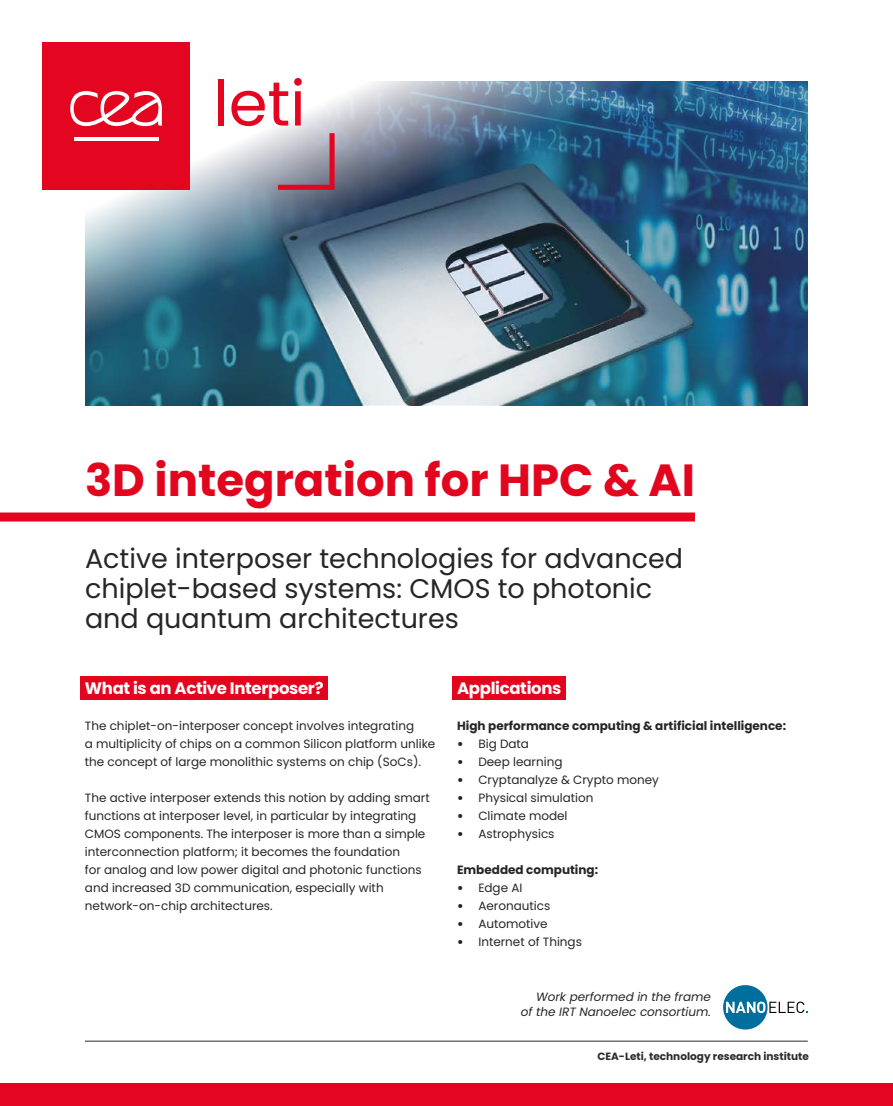
<style>
.page{position:relative;width:893px;height:1106px;background:#fff}
.page>*{position:absolute;margin:0;border:0;box-sizing:border-box;transform-origin:0 0}
.t1{font:700 45px "Poppins";color:#e3051d}
.t2{font:27px/30px "Poppins";color:#262626}
.t3{font:700 16.5px "Poppins";letter-spacing:-.02em;color:#fff}
.t4{font:12px/18px "Poppins";color:#262626}
.t5{font:700 12px "Poppins";color:#262626}
.t6{font:italic 12px/14.4px "Poppins";color:#262626;text-align:right}
.t7{font:700 10.5px "Poppins";color:#2e2b28}
.s1{font-weight:900}
</style>
<div class="page">
<div style="left:723px;top:985px;width:45px;height:44px;background:#006f9e;border-radius:50%"></div>
<svg style="left:726px;top:1001px;width:82px;height:12px"></svg>
<div style="left:0;top:512px;width:695px;height:9px;background:#e3051d"></div>
<div style="left:81px;top:676px;width:247px;height:24px;background:#e3051d"></div>
<div style="left:453px;top:676px;width:113px;height:24px;background:#e3051d"></div>
<img style="left:85px;top:81px;width:723px;height:325px">
<hr style="left:85px;top:1040px;width:723px;height:1px;background:#2e2b28">
<div style="left:0;top:1083px;width:893px;height:23px;background:#e40521"></div>
<div style="left:42px;top:42px;width:148px;height:148px;background:#e40521"></div>
<svg style="left:70px;top:91px;width:92px;height:35px"></svg>
<hr style="left:74px;top:138px;width:84px;height:3px;background:#fff">
<div style="left:218px;top:79px;width:6px;height:46px;background:#e40521"></div>
<svg style="left:231px;top:83px;width:57px;height:43px"></svg>
<svg style="left:294px;top:78px;width:8px;height:47px"></svg>
<svg style="left:278px;top:133px;width:57px;height:57px;background:#b2909e"></svg>
<h1 class="t1" style="left:85px;top:454px;width:611px">3D integration for HPC &amp; AI</h1>
<h2 class="t2" style="left:85px;top:543px;width:600px">Active interposer technologies for advanced chiplet-based systems: CMOS to photonic and quantum architectures</h2>
<h3 class="t3" style="left:85px;top:678px;width:240px">What is an Active Interposer?</h3>
<p class="t4" style="left:85px;top:717px;width:352px">The chiplet-on-interposer concept involves integrating<br>a multiplicity of chips on a common Silicon platform unlike the concept of large monolithic systems on chip (SoCs).</p>
<p class="t4" style="left:85px;top:789px;width:346px">The active interposer extends this notion by adding smart functions at interposer level, in particular by integrating CMOS components. The interposer is more than a simple interconnection platform; it becomes the foundation<br>for analog and low power digital and photonic functions and increased 3D communication, especially with network-on-chip architectures.</p>
<h3 class="t3" style="left:457px;top:678px;width:106px">Applications</h3>
<p class="t5" style="left:457px;top:719px;width:330px">High performance computing &amp; artificial intelligence:</p>
<p class="t4" style="left:457px;top:735px;width:73px"><span class="s1">•</span> Big Data</p>
<p class="t4" style="left:457px;top:753px;width:107px"><span class="s1">•</span> Deep learning</p>
<p class="t4" style="left:457px;top:771px;width:203px"><span class="s1">•</span> Cryptanalyze &amp; Crypto money</p>
<p class="t4" style="left:457px;top:789px;width:138px"><span class="s1">•</span> Physical simulation</p>
<p class="t4" style="left:457px;top:807px;width:112px"><span class="s1">•</span> Climate model</p>
<p class="t4" style="left:457px;top:825px;width:99px"><span class="s1">•</span> Astrophysics</p>
<p class="t5" style="left:457px;top:863px;width:143px">Embedded computing:</p>
<p class="t4" style="left:457px;top:879px;width:67px"><span class="s1">•</span> Edge AI</p>
<p class="t4" style="left:457px;top:897px;width:95px"><span class="s1">•</span> Aeronautics</p>
<p class="t4" style="left:457px;top:915px;width:92px"><span class="s1">•</span> Automotive</p>
<p class="t4" style="left:457px;top:933px;width:126px"><span class="s1">•</span> Internet of Things</p>
<p class="t6" style="left:521px;top:990px;width:192px">Work performed in the frame<br>of the IRT Nanoelec consortium.</p>
<p class="t7" style="left:598px;top:1050px;width:213px">CEA-Leti, technology research institute</p>
</div>
